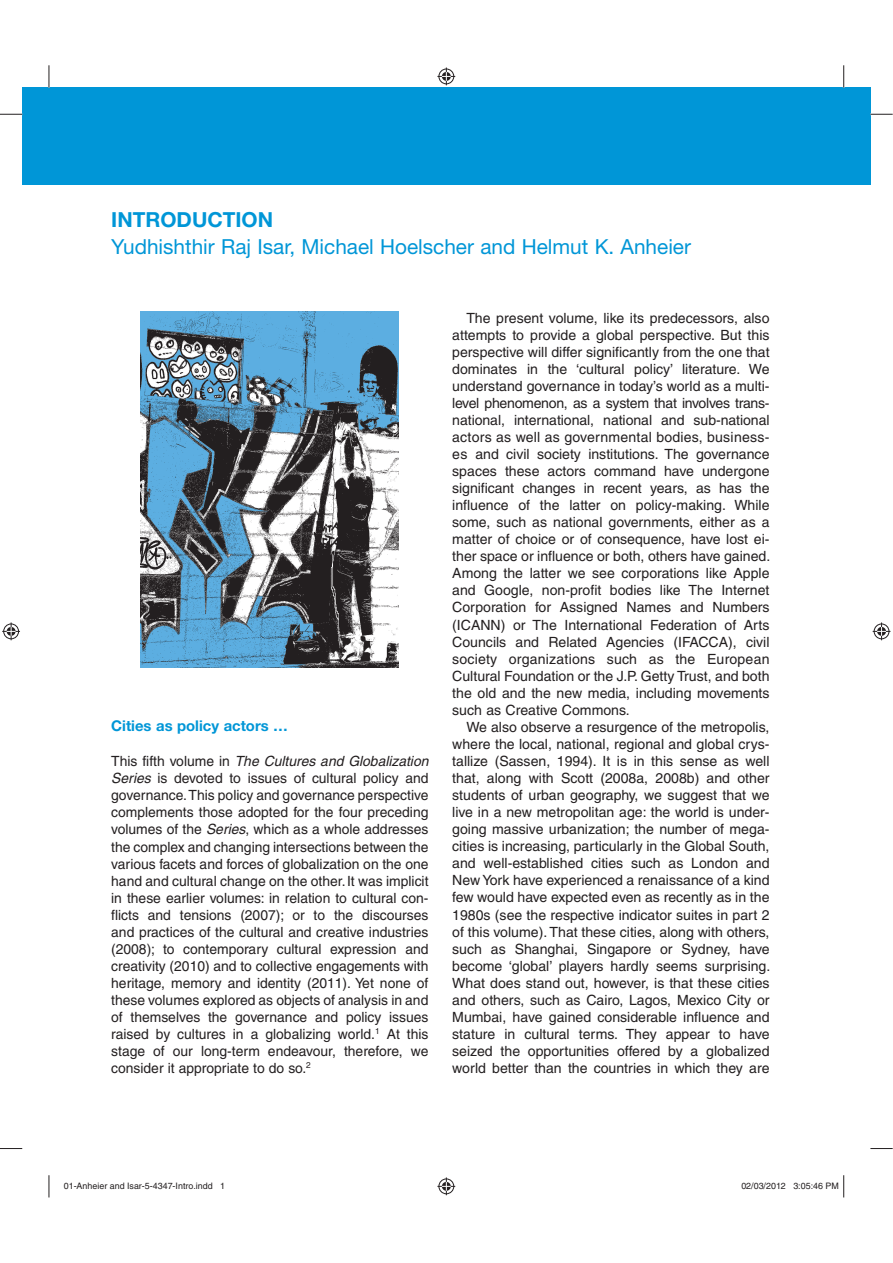
<style>
.page{position:relative;width:893px;height:1263px;background:#fff}
.page>*{position:absolute;margin:0;border:0;box-sizing:border-box;transform-origin:0 0}
.t1{font:20.7px "Helvetica Neue LT Std";color:#0096d7}
.t2{font:700 20.7px "Helvetica Neue LT Std";color:#0096d7}
.t3{font:700 14.85px "Helvetica Neue LT Std";color:#0096d7}
.t4{font:14.1px/17.1px "Helvetica";color:#231f20;text-align:justify}
.t5{font:8.85px "Helvetica";color:#231f20}
.s1{font-style:italic}
</style>
<div class="page">
<img style="left:141px;top:312px;width:258px;height:355px">
<div style="left:22px;top:88px;width:848px;height:97px;background:#0096d7"></div>
<svg style="left:0;top:114px;width:22px;height:1px"></svg>
<svg style="left:870px;top:114px;width:23px;height:1px"></svg>
<svg style="left:0;top:1148px;width:22px;height:1px"></svg>
<svg style="left:870px;top:1148px;width:23px;height:1px"></svg>
<svg style="left:49px;top:65px;width:1px;height:23px"></svg>
<svg style="left:49px;top:1175px;width:1px;height:22px"></svg>
<svg style="left:843px;top:65px;width:1px;height:23px"></svg>
<svg style="left:437px;top:68px;width:18px;height:17px"></svg>
<svg style="left:437px;top:1177px;width:18px;height:18px"></svg>
<svg style="left:2px;top:622px;width:18px;height:18px"></svg>
<svg style="left:873px;top:622px;width:17px;height:18px"></svg>
<svg style="left:843px;top:1175px;width:1px;height:22px"></svg>
<h1 class="t2" style="left:111px;top:212px;width:163px">INTRODUCTION</h1>
<h1 class="t1" style="left:111px;top:234px;width:581px">Yudhishthir Raj Isar, Michael Hoelscher and Helmut K. Anheier</h1>
<p class="t3" style="left:111px;top:721px;width:178px">Cities as policy actors …</p>
<p class="t4" style="left:111px;top:754px;width:319px">This fifth volume in <span class="s1">The Cultures and Globalization Series</span> is devoted to issues of cultural policy and governance. This policy and governance perspective complements those adopted for the four preceding volumes of the <span class="s1">Series</span>, which as a whole addresses the complex and changing intersections between the various facets and forces of globalization on the one hand and cultural change on the other.It was implicit in these earlier volumes: in relation to cultural con&shy;flicts and tensions (2007); or to the discourses and practices of the cultural and creative industries (2008); to contemporary cultural expression and creativity (2010) and to collective engagements with heritage, memory and identity (2011). Yet none of these volumes explored as objects of analysis in and of themselves the governance and policy issues raised by cultures in a globalizing world.<sup>1</sup> At this stage of our long-term endeavour, therefore, we consider it appropriate to do so.<sup>2</sup></p>
<p class="t4" style="left:452px;top:310px;width:320px;text-indent:14px">The present volume, like its predecessors, also attempts to provide a global perspective. But this perspective will differ significantly from the one that dominates in the ‘cultural policy’ literature. We understand governance in today’s world as a multi&shy;level phenomenon, as a system that involves trans&shy;national, international, national and sub-national actors as well as governmental bodies, business&shy;es and civil society institutions. The governance spaces these actors command have undergone significant changes in recent years, as has the influence of the latter on policy-making. While some, such as national governments, either as a matter of choice or of consequence, have lost ei&shy;ther space or influence or both, others have gained.<br>Among the latter we see corporations like Apple and Google, non-profit bodies like The Internet Corporation for Assigned Names and Numbers (ICANN) or The International Federation of Arts Councils and Related Agencies (IFACCA), civil society organizations such as the European Cultural Foundation or the J.P. Getty Trust, and both the old and the new media, including movements such as Creative Commons.</p>
<p class="t4" style="left:452px;top:720px;width:320px;text-indent:14px">We also observe a resurgence of the metropolis, where the local, national, regional and global crys&shy;tallize (Sassen, 1994). It is in this sense as well that, along with Scott (2008a, 2008b) and other students of urban geography, we suggest that we live in a new metropolitan age: the world is under&shy;going massive urbanization; the number of mega&shy;cities is increasing, particularly in the Global South, and well-established cities such as London and New York have experienced a renaissance of a kind few would have expected even as recently as in the 1980s (see the respective indicator suites in part 2 of this volume). That these cities, along with others, such as Shanghai, Singapore or Sydney, have become ‘global’ players hardly seems surprising.<br>What does stand out, however, is that these cities and others, such as Cairo, Lagos, Mexico City or Mumbai, have gained considerable influence and stature in cultural terms. They appear to have seized the opportunities offered by a globalized world better than the countries in which they are</p>
<p class="t5" style="left:64px;top:1182px;width:163px">01-Anheier and Isar-5-4347-Intro.indd 1</p>
<p class="t5" style="left:741px;top:1182px;width:99px">02/03/2012 3:05:46 PM</p>
</div>
